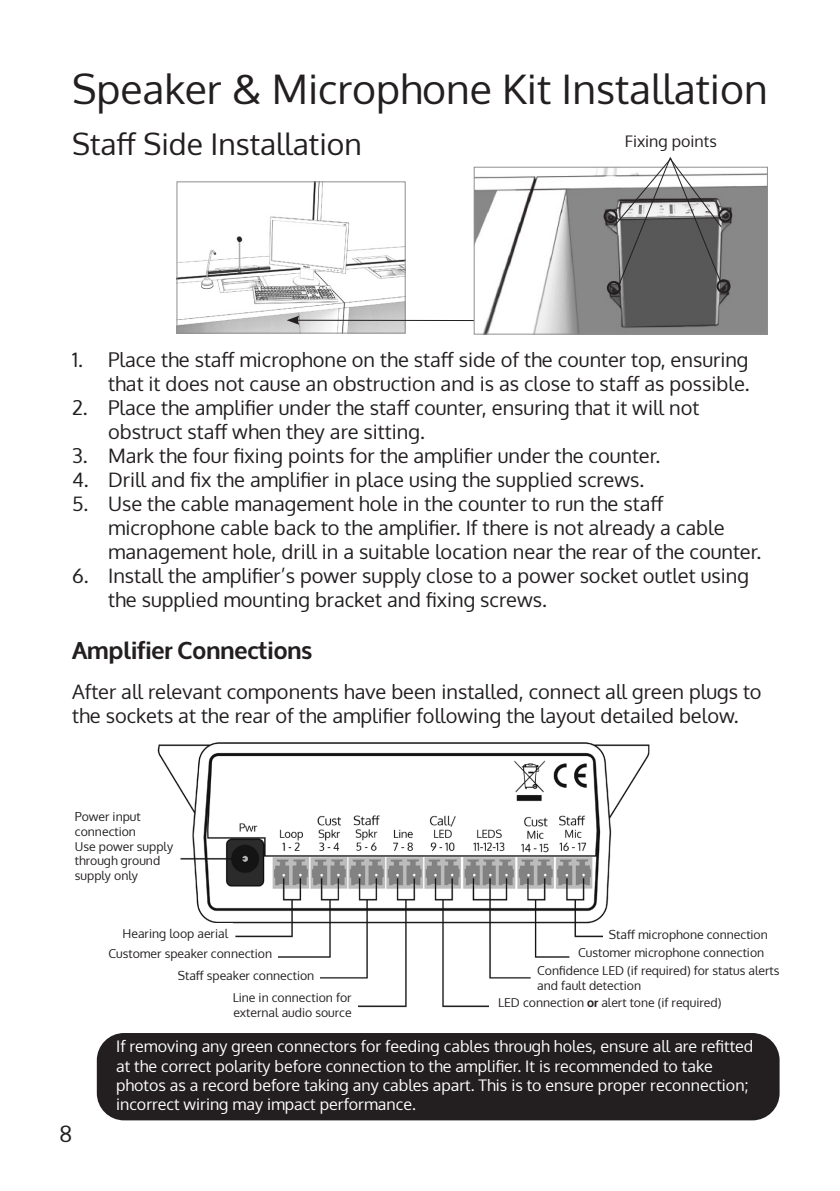
<style>
.page{position:relative;width:840px;height:1191px;background:#fff}
.page>*{position:absolute;margin:0;border:0;box-sizing:border-box;transform-origin:0 0}
.t1{font:40.8px "Oxygen";color:#231f20}
.t2{font:30px "Oxygen";color:#231f20}
.t3{font:700 24px "Oxygen";color:#231f20}
.t4{font:22px "Oxygen";color:#231f20}
.t5{font:20px/24px "Oxygen";color:#231f20}
.t6{font:16px/19.2px "Oxygen";color:#fff}
.t7{font:16px "Oxygen";color:#231f20}
.t8{font:12.2px/14.6px "Oxygen";color:#231f20}
.s1{font-weight:700}
</style>
<div class="page">
<img style="left:157px;top:743px;width:493px;height:265px">
<div style="left:489px;top:986px;width:278px;height:52px;background:#fff"></div>
<div style="left:531px;top:961px;width:236px;height:25px;background:#fff"></div>
<div style="left:572px;top:940px;width:195px;height:24px;background:#fff"></div>
<div style="left:603px;top:921px;width:160px;height:25px;background:#fff"></div>
<img style="left:178px;top:183px;width:225px;height:148px">
<div style="left:176px;top:181px;width:229px;height:152px;border:1px solid #8d8f92"></div>
<hr style="left:296px;top:320px;width:267px;height:1px;background:#231f20">
<svg style="left:286px;top:316px;width:13px;height:9px"></svg>
<img style="left:475px;top:169px;width:290px;height:164px">
<div style="left:473px;top:167px;width:294px;height:168px;border:1px solid #8d8f92"></div>
<div style="left:606px;top:281px;width:14px;height:14px;border:2px solid #231f20;border-radius:50%"></div>
<div style="left:603px;top:209px;width:14px;height:14px;border:2px solid #231f20;border-radius:50%"></div>
<div style="left:718px;top:208px;width:13px;height:14px;border:2px solid #231f20;border-radius:50%"></div>
<div style="left:716px;top:279px;width:14px;height:14px;border:2px solid #231f20;border-radius:50%"></div>
<svg style="left:612px;top:157px;width:110px;height:132px"></svg>
<div style="left:72px;top:987px;width:285px;height:35px;background:#fff"></div>
<div style="left:72px;top:965px;width:248px;height:22px;background:#fff"></div>
<div style="left:72px;top:941px;width:205px;height:24px;background:#fff"></div>
<div style="left:72px;top:923px;width:160px;height:18px;background:#fff"></div>
<div style="left:72px;top:806px;width:103px;height:76px;background:#fff"></div>
<div style="left:75px;top:808px;width:104px;height:76px;background:#fff"></div>
<div style="left:97px;top:1033px;width:682px;height:87px;background:#231f20;border-radius:27px"></div>
<p class="t1" style="left:72px;top:61px;width:696px">Speaker &amp; Microphone Kit Installation</p>
<p class="t2" style="left:72px;top:123px;width:291px">Staff Side Installation</p>
<p class="t7" style="left:624px;top:131px;width:93px">Fixing points</p>
<p class="t5" style="left:72px;top:348px;width:678px;text-align:right">1. Place the staff microphone on the staff side of the counter top, ensuring that it does not cause an obstruction and is as close to staff as possible.</p>
<p class="t5" style="left:108px;top:396px;width:592px;text-indent:-36px">2. Place the amplifier under the staff counter, ensuring that it will not obstruct staff when they are sitting.</p>
<p class="t5" style="left:72px;top:444px;width:589px">3. Mark the four fixing points for the amplifier under the counter.</p>
<p class="t5" style="left:72px;top:468px;width:573px">4. Drill and fix the amplifier in place using the supplied screws.</p>
<p class="t5" style="left:108px;top:492px;width:654px;text-indent:-36px">5. Use the cable management hole in the counter to run the staff microphone cable back to the amplifier. If there is not already a cable management hole, drill in a suitable location near the rear of the counter.</p>
<p class="t5" style="left:108px;top:564px;width:642px;text-indent:-36px">6. Install the amplifier’s power supply close to a power socket outlet using the supplied mounting bracket and fixing screws.</p>
<p class="t3" style="left:72px;top:636px;width:241px">Amplifier Connections</p>
<p class="t5" style="left:72px;top:680px;width:690px">After all relevant components have been installed, connect all green plugs to the sockets at the rear of the amplifier following the layout detailed below.</p>
<p class="t8" style="left:75px;top:809px;width:67px">Power input connection</p>
<p class="t8" style="left:75px;top:839px;width:100px">Use power supply through ground supply only</p>
<p class="t8" style="left:122px;top:926px;width:107px">Hearing loop aerial</p>
<p class="t8" style="left:108px;top:946px;width:165px">Customer speaker connection</p>
<p class="t8" style="left:178px;top:968px;width:138px">Staff speaker connection</p>
<p class="t8" style="left:232px;top:990px;width:120px">Line in connection for external audio source</p>
<p class="t8" style="left:608px;top:926px;width:160px">Staff microphone connection</p>
<p class="t8" style="left:578px;top:945px;width:187px">Customer microphone connection</p>
<p class="t8" style="left:537px;top:963px;width:244px">Confidence LED (if required) for status alerts and fault detection</p>
<p class="t8" style="left:497px;top:995px;width:225px">LED connection <span class="s1">or</span> alert tone (if required)</p>
<p class="t4" style="left:59px;top:1118px;width:14px">8</p>
<p class="t6" style="left:116px;top:1037px;width:638px">If removing any green connectors for feeding cables through holes, ensure all are refitted at the correct polarity before connection to the amplifier. It is recommended to take photos as a record before taking any cables apart. This is to ensure proper reconnection; incorrect wiring may impact performance.</p>
</div>
